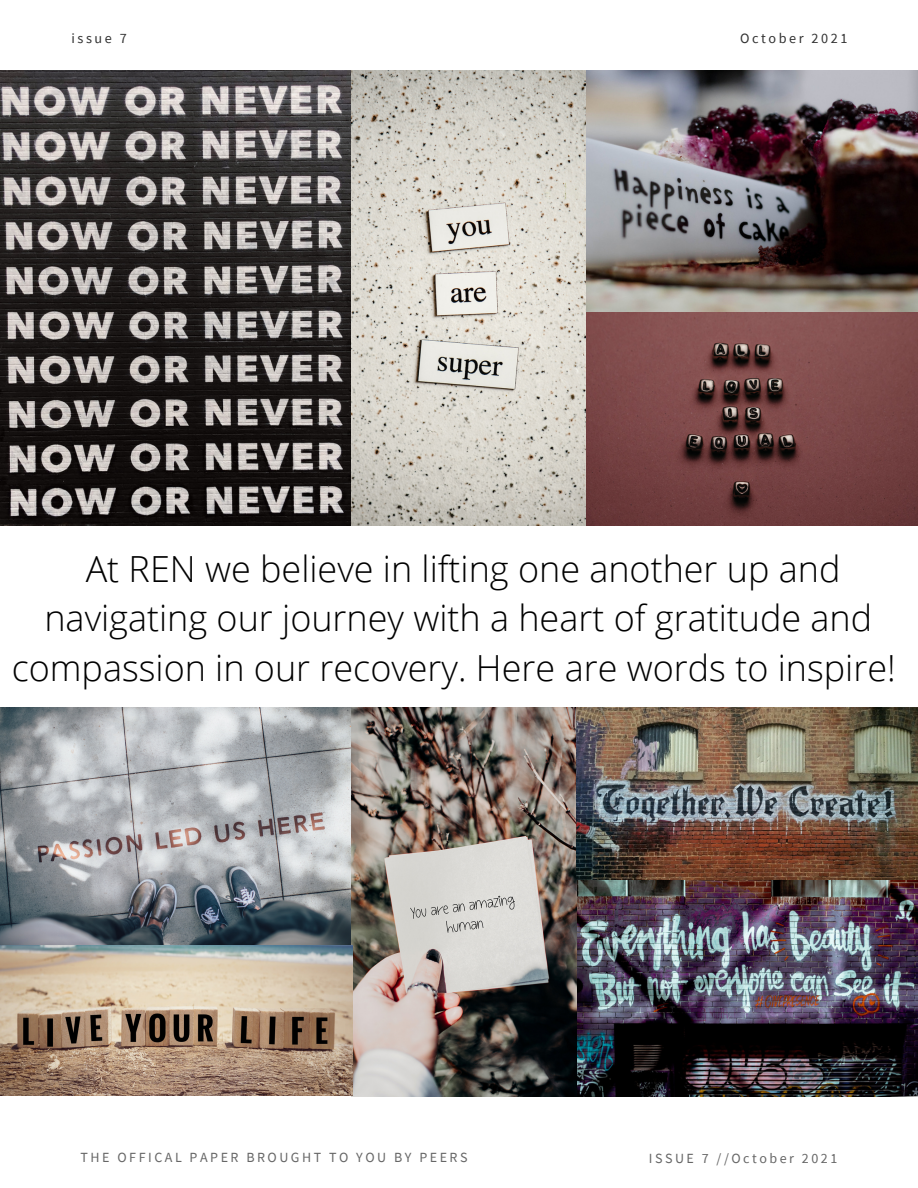
<style>
.page{position:relative;width:918px;height:1188px;background:#fff}
.page>*{position:absolute;margin:0;border:0;box-sizing:border-box;transform-origin:0 0}
.t1{font:300 36px/49.5px "Open Sans";color:#000;text-align:center}
.t2{font:14.25px "Source Sans Pro";letter-spacing:.18em;color:#323232}
.t3{font:13.95px "Source Sans Pro";letter-spacing:.18em;color:#666}
</style>
<div class="page">
<img style="left:0;top:70px;width:918px;height:456px">
<img style="left:0;top:707px;width:352px;height:238px">
<img style="left:577px;top:879px;width:340px;height:217px">
<img style="left:352px;top:707px;width:225px;height:389px">
<img style="left:577px;top:707px;width:340px;height:172px">
<img style="left:0;top:945px;width:352px;height:151px">
<p class="t2" style="left:71px;top:29px;width:57px">issue 7</p>
<p class="t2" style="left:740px;top:29px;width:109px">October 2021</p>
<p class="t1" style="left:12px;top:543px;width:886px">At REN we believe in lifting one another up and navigating our journey with a heart of gratitude and compassion in our recovery. Here are words to inspire!</p>
<p class="t3" style="left:81px;top:1149px;width:388px">THE OFFICAL PAPER BROUGHT TO YOU BY PEERS</p>
<p class="t3" style="left:649px;top:1149px;width:190px">ISSUE 7 //October 2021</p>
</div>
